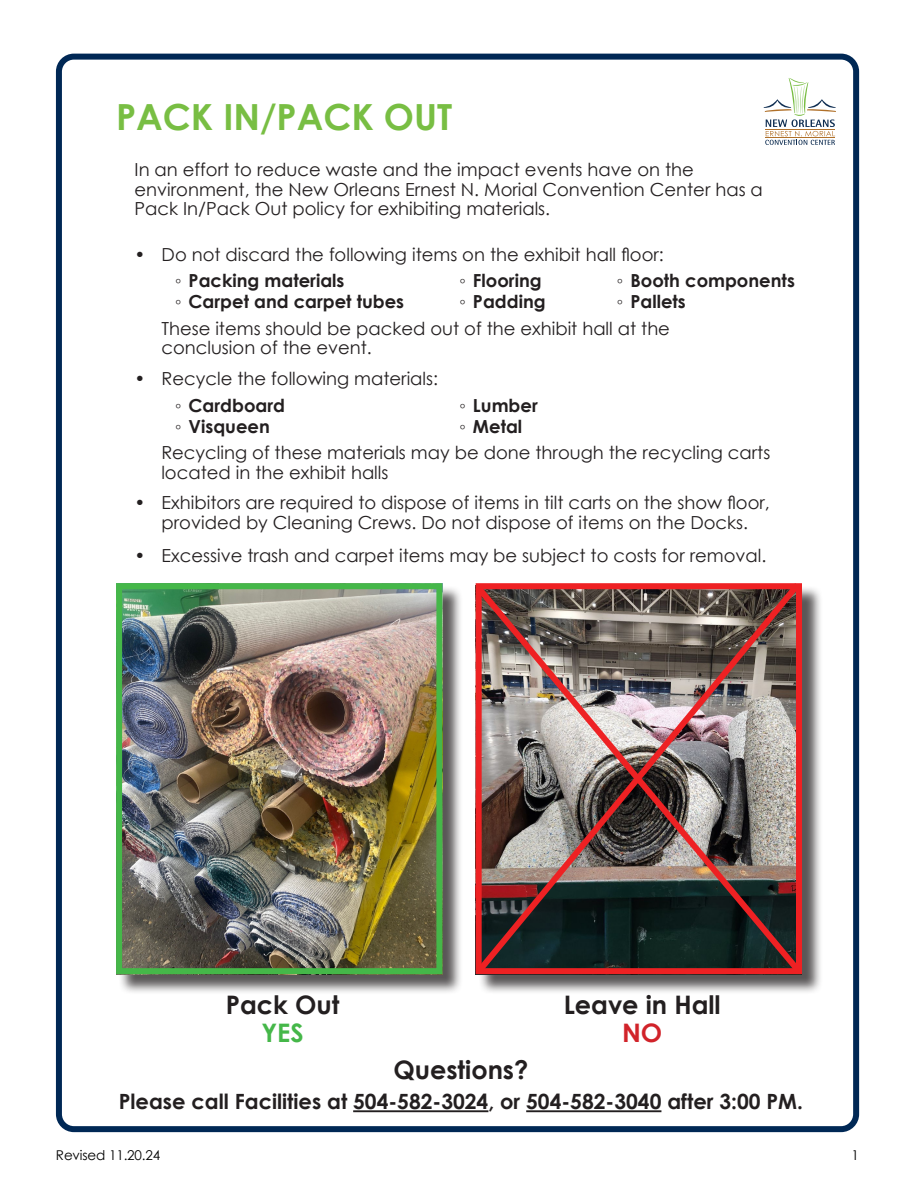
<style>
.page{position:relative;width:918px;height:1188px;background:#fff}
.page>*{position:absolute;margin:0;border:0;box-sizing:border-box;transform-origin:0 0}
.t1{font:700 36px "Century Gothic";color:#78be43}
.t2{font:700 25.5px "Century Gothic";color:#231f20}
.t3{font:700 25.5px "Century Gothic";color:#45b749}
.t4{font:700 25.5px "Century Gothic";color:#d1232a}
.t5{font:700 21px "Century Gothic";color:#231f20}
.t6{font:18px/19.5px "Century Gothic";color:#231f20}
.t7{font:700 18px "Century Gothic";color:#231f20}
.t8{font:13.5px "Century Gothic";letter-spacing:-.01em;color:#000}
</style>
<div class="page">
<div style="left:56px;top:54px;width:803px;height:1078px;border:6px solid #002855;border-radius:15px"></div>
<svg style="left:764px;top:78px;width:72px;height:67px"></svg>
<hr style="left:353px;top:1110px;width:135px;height:2px;background:#231f20">
<hr style="left:526px;top:1110px;width:135px;height:2px;background:#231f20">
<div style="left:478px;top:586px;width:345px;height:409px;background:#231f20;opacity:.75"></div>
<div style="left:118px;top:586px;width:345px;height:409px;background:#231f20;opacity:.75"></div>
<img style="left:123px;top:590px;width:312px;height:377px">
<div style="left:116px;top:583px;width:326px;height:391px;border:6px solid #45b749"></div>
<img style="left:475px;top:583px;width:331px;height:398px">
<p class="t1" style="left:116px;top:90px;width:338px">PACK IN/PACK OUT</p>
<p class="t6" style="left:135px;top:160px;width:561px">In an effort to reduce waste and the impact events have on the</p>
<p class="t6" style="left:135px;top:179px;width:630px">environment, the New Orleans Ernest N. Morial Convention Center has a</p>
<p class="t6" style="left:135px;top:199px;width:417px">Pack In/Pack Out policy for exhibiting materials.</p>
<p class="t6" style="left:135px;top:244px;width:531px">• Do not discard the following items on the exhibit hall floor:</p>
<p class="t7" style="left:175px;top:267px;width:171px">◦ Packing materials</p>
<p class="t7" style="left:175px;top:288px;width:231px">◦ Carpet and carpet tubes</p>
<p class="t6" style="left:161px;top:318px;width:510px">These items should be packed out of the exhibit hall at the</p>
<p class="t6" style="left:161px;top:338px;width:212px">conclusion of the event.</p>
<p class="t6" style="left:135px;top:369px;width:305px">• Recycle the following materials:</p>
<p class="t7" style="left:175px;top:391px;width:111px">◦ Cardboard</p>
<p class="t7" style="left:175px;top:412px;width:96px">◦ Visqueen</p>
<p class="t7" style="left:459px;top:267px;width:84px">◦ Flooring</p>
<p class="t7" style="left:459px;top:288px;width:88px">◦ Padding</p>
<p class="t7" style="left:617px;top:267px;width:180px">◦ Booth components</p>
<p class="t7" style="left:617px;top:288px;width:70px">◦ Pallets</p>
<p class="t7" style="left:459px;top:391px;width:80px">◦ Lumber</p>
<p class="t7" style="left:459px;top:412px;width:64px">◦ Metal</p>
<p class="t6" style="left:161px;top:442px;width:611px">Recycling of these materials may be done through the recycling carts located in the exhibit halls</p>
<p class="t6" style="left:135px;top:493px;width:637px;text-align:center">• Exhibitors are required to dispose of items in tilt carts on the show floor, provided by Cleaning Crews. Do not dispose of items on the Docks.</p>
<p class="t6" style="left:135px;top:545px;width:633px">• Excessive trash and carpet items may be subject to costs for removal.</p>
<p class="t2" style="left:226px;top:985px;width:115px">Pack Out</p>
<p class="t3" style="left:261px;top:1014px;width:44px">YES</p>
<p class="t2" style="left:564px;top:985px;width:159px">Leave in Hall</p>
<p class="t4" style="left:622px;top:1014px;width:42px">NO</p>
<p class="t2" style="left:393px;top:1051px;width:137px">Questions?</p>
<p class="t5" style="left:119px;top:1086px;width:686px">Please call Facilities at 504-582-3024, or 504-582-3040 after 3:00 PM.</p>
<p class="t8" style="left:56px;top:1146px;width:106px">Revised 11.20.24</p>
<p class="t8" style="left:852px;top:1146px;width:9px">1</p>
</div>
